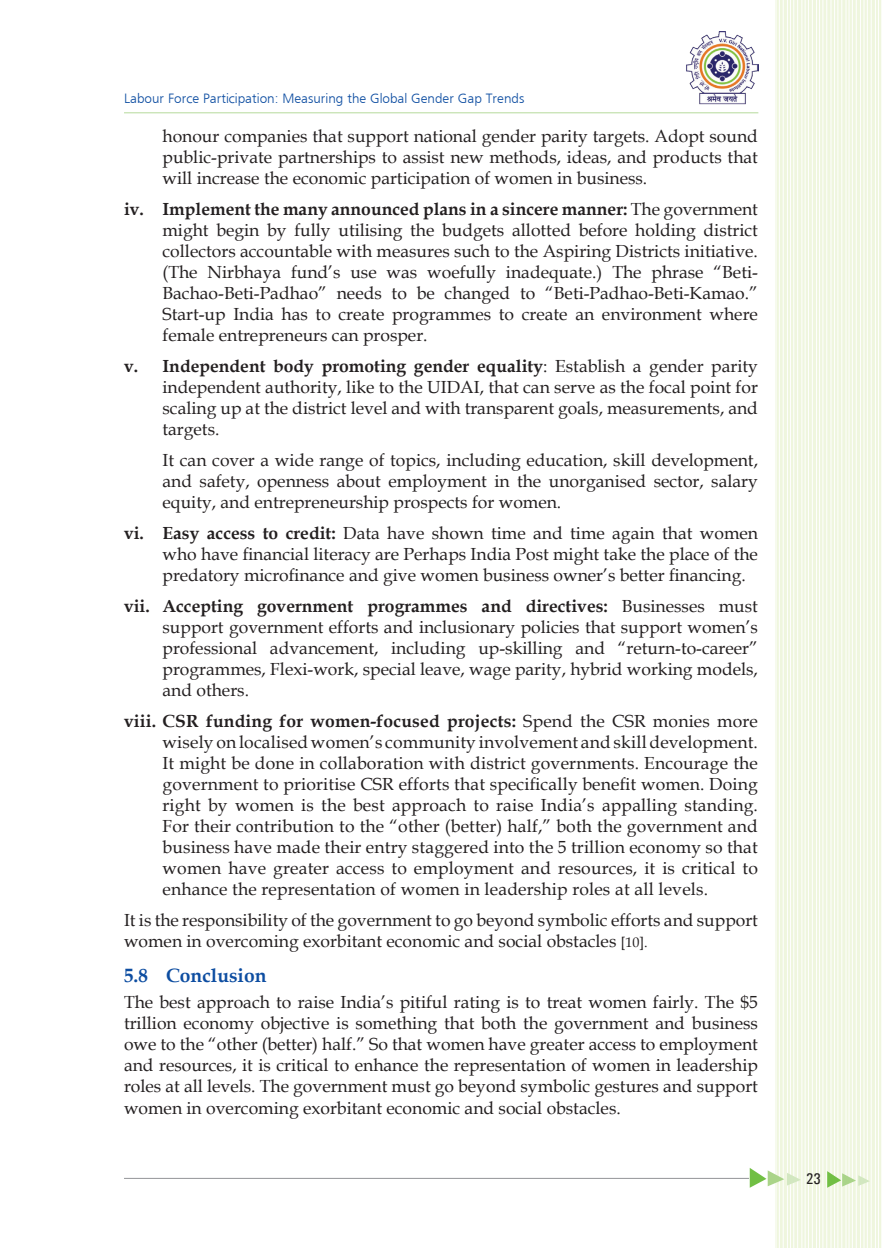
<style>
.page{position:relative;width:882px;height:1248px;background:#fff}
.page>*{position:absolute;margin:0;border:0;box-sizing:border-box;transform-origin:0 0}
.side_hed-1{font:700 19.25px "Book Antiqua";color:#0d4da1}
.Tex-1{font:17.5px/21px "Book Antiqua";color:#231f20;text-align:justify}
.t1{font:500 condensed 15.75px "Univers";color:#231f20}
.t2{font:300 14px "Frugal Sans";color:#0d4da1}
.s1{font-weight:700}
.s2{font-size:14px}
</style>
<div class="page">
<hr style="left:124px;top:112px;width:634px;height:1px;background:#b6da9b">
<hr style="left:124px;top:1177px;width:625px;height:1px;background:#939598">
<div style="left:776px;top:0;width:106px;height:1247px;background:#eff6de"></div>
<hr style="left:881px;top:0;width:1px;height:1247px;background:#fff">
<hr style="left:878px;top:0;width:1px;height:1247px;background:#fff">
<hr style="left:871px;top:0;width:1px;height:1247px;background:#fff">
<hr style="left:875px;top:0;width:1px;height:1247px;background:#fff">
<hr style="left:867px;top:0;width:1px;height:1247px;background:#fff">
<hr style="left:864px;top:0;width:1px;height:1247px;background:#fff">
<hr style="left:856px;top:0;width:1px;height:1247px;background:#fff">
<hr style="left:860px;top:0;width:1px;height:1247px;background:#fff">
<hr style="left:852px;top:0;width:1px;height:1247px;background:#fff">
<hr style="left:849px;top:0;width:1px;height:1247px;background:#fff">
<hr style="left:842px;top:0;width:1px;height:1247px;background:#fff">
<hr style="left:846px;top:0;width:1px;height:1247px;background:#fff">
<hr style="left:838px;top:0;width:1px;height:1247px;background:#fff">
<hr style="left:834px;top:0;width:1px;height:1247px;background:#fff">
<hr style="left:826px;top:0;width:1px;height:1247px;background:#fff">
<hr style="left:831px;top:0;width:1px;height:1247px;background:#fff">
<hr style="left:823px;top:0;width:1px;height:1247px;background:#fff">
<hr style="left:819px;top:0;width:1px;height:1247px;background:#fff">
<hr style="left:812px;top:0;width:1px;height:1247px;background:#fff">
<hr style="left:816px;top:0;width:1px;height:1247px;background:#fff">
<hr style="left:808px;top:0;width:1px;height:1247px;background:#fff">
<hr style="left:805px;top:0;width:1px;height:1247px;background:#fff">
<hr style="left:797px;top:0;width:1px;height:1247px;background:#fff">
<hr style="left:802px;top:0;width:1px;height:1247px;background:#fff">
<hr style="left:793px;top:0;width:1px;height:1247px;background:#fff">
<hr style="left:790px;top:0;width:1px;height:1247px;background:#fff">
<hr style="left:783px;top:0;width:1px;height:1247px;background:#fff">
<hr style="left:787px;top:0;width:1px;height:1247px;background:#fff">
<hr style="left:779px;top:0;width:1px;height:1247px;background:#fff">
<hr style="left:776px;top:0;width:1px;height:1247px;background:#fff">
<svg style="left:750px;top:1167px;width:50px;height:20px"></svg>
<svg style="left:827px;top:1171px;width:42px;height:16px"></svg>
<img style="left:686px;top:31px;width:72px;height:73px">
<p class="t2" style="left:124px;top:90px;width:402px">Labour Force Participation: Measuring the Global Gender Gap Trends</p>
<p class="Tex-1" style="left:163px;top:125px;width:597px">honour companies that support national gender parity targets. Adopt sound public-private partnerships to assist new methods, ideas, and products that will increase the economic participation of women in business.</p>
<p class="Tex-1" style="left:163px;top:198px;width:597px;text-indent:-38px"><span class="s1">iv. Implement the many announced plans in a sincere manner:</span> The government might begin by fully utilising the budgets allotted before holding district collectors accountable with measures such to the Aspiring Districts initiative. (The Nirbhaya fund’s use was woefully inadequate.) The phrase “Beti-Bachao-Beti-Padhao” needs to be changed to “Beti-Padhao-Beti-Kamao.” Start-up India has to create programmes to create an environment where female entrepreneurs can prosper.</p>
<p class="Tex-1" style="left:163px;top:355px;width:597px;text-indent:-38px"><span class="s1">v. Independent body promoting gender equality</span>: Establish a gender parity independent authority, like to the UIDAI, that can serve as the focal point for scaling up at the district level and with transparent goals, measurements, and targets.</p>
<p class="Tex-1" style="left:163px;top:449px;width:597px">It can cover a wide range of topics, including education, skill development, and safety, openness about employment in the unorganised sector, salary equity, and entrepreneurship prospects for women.</p>
<p class="Tex-1" style="left:163px;top:522px;width:597px;text-indent:-38px"><span class="s1">vi. Easy access to credit:</span> Data have shown time and time again that women who have financial literacy are Perhaps India Post might take the place of the predatory microfinance and give women business owner’s better financing.</p>
<p class="Tex-1" style="left:163px;top:594px;width:597px;text-indent:-38px"><span class="s1">vii. Accepting government programmes and directives:</span> Businesses must support government efforts and inclusionary policies that support women’s professional advancement, including up-skilling and “return-to-career” programmes, Flexi-work, special leave, wage parity, hybrid working models, and others.</p>
<p class="Tex-1" style="left:163px;top:709px;width:597px;text-indent:-38px"><span class="s1">viii. CSR funding for women-focused projects:</span> Spend the CSR monies more wisely on localised women’s community involvement and skill development.<br>It might be done in collaboration with district governments. Encourage the government to prioritise CSR efforts that specifically benefit women. Doing right by women is the best approach to raise India’s appalling standing.<br>For their contribution to the “other (better) half,” both the government and business have made their entry staggered into the 5 trillion economy so that women have greater access to employment and resources, it is critical to enhance the representation of women in leadership roles at all levels.</p>
<p class="Tex-1" style="left:124px;top:908px;width:636px">It is the responsibility of the government to go beyond symbolic efforts and support women in overcoming exorbitant economic and social obstacles <span class="s2">[10].</span></p>
<p class="side_hed-1" style="left:124px;top:962px;width:144px">5.8 Conclusion</p>
<p class="Tex-1" style="left:124px;top:991px;width:636px">The best approach to raise India’s pitiful rating is to treat women fairly. The $5 trillion economy objective is something that both the government and business owe to the “other (better) half.” So that women have greater access to employment and resources, it is critical to enhance the representation of women in leadership roles at all levels. The government must go beyond symbolic gestures and support women in overcoming exorbitant economic and social obstacles.</p>
<p class="t1" style="left:806px;top:1169px;width:16px">23</p>
</div>
